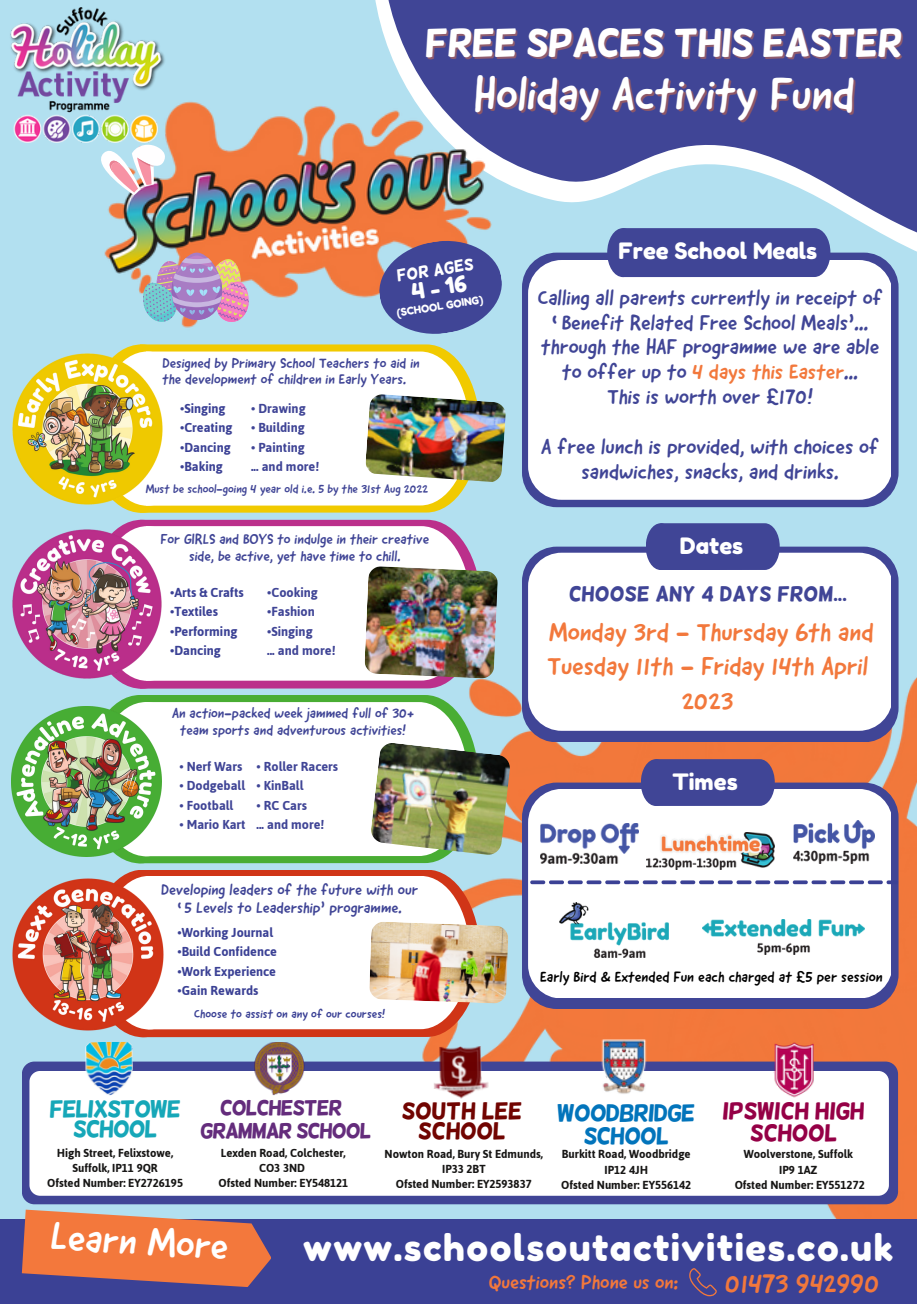
<style>
.page{position:relative;width:917px;height:1304px;background:#fff}
.page>*{position:absolute;margin:0;border:0;box-sizing:border-box;transform-origin:0 0}
.t1{font:46.25px "Good Dog New";color:#fff}
.t2{font:39.5px "Good Dog New";color:#fff}
.t3{font:38.5px "Helsinki";letter-spacing:-.03em;color:#fff}
.t4{font:36.25px "Fredoka One";letter-spacing:.04em;color:#fff}
.t5{font:27.5px "Good Dog New";color:#f2783c}
.t6{font:25.75px/34.5px "Good Dog New";color:#f2783c;text-align:center}
.t7{font:23.5px/22.5px "Helsinki";letter-spacing:-.02em;color:#950046;text-align:center}
.t8{font:23.5px/22.5px "Helsinki";letter-spacing:-.04em;color:#0274bb;text-align:center}
.t9{font:23.5px/20.8px "Helsinki";letter-spacing:-.05em;color:#16a7b8;text-align:center}
.t10{font:23.5px/20.8px "Helsinki";letter-spacing:-.02em;color:#710401;text-align:center}
.t11{font:22.5px "Fredoka One";color:#fff}
.t12{font:21.25px/24.8px "Good Dog New";color:#404596;text-align:center}
.t13{font:21px/22.8px "Helsinki";letter-spacing:-.05em;color:#642c7c;text-align:center}
.t14{font:20.75px "Helsinki";color:#404596}
.t15{font:20px "Good Dog New";color:#f2783c}
.t16{font:16.25px "Helsinki";color:#fff}
.t17{font:15.5px/18px "Good Dog New";color:#404596;text-align:center}
.t18{font:15px "Good Dog New";color:#000}
.t19{font:700 14.5px/19.5px "Jaldi";color:#404596}
.t20{font:700 14.5px "Jaldi";color:#3b4195}
.t21{font:14.5px/16.8px "Good Dog New";color:#404596;text-align:center}
.t22{font:14.25px/16.8px "Good Dog New";color:#404596}
.t23{font:700 13px/15.2px "Jaldi";color:#171615;text-align:center}
.t24{font:12.25px "Good Dog New";color:#404596}
.t25{font:12.25px "Good Dog New";color:#3b4195}
.t26{font:10.5px "Fredoka One";color:#fff}
.s1{color:#f2783c}
</style>
<div class="page">
<div style="left:0;top:0;width:917px;height:1303px;background:#b2e0f0"></div>
<img style="left:387px;top:552px;width:530px;height:667px">
<div style="left:0;top:1219px;width:917px;height:84px;background:#3b4195"></div>
<svg style="left:375px;top:0;width:542px;height:301px;fill:#404596"></svg>
<div style="left:522px;top:782px;width:376px;height:226px;background:#404596;border-radius:35px"></div>
<div style="left:528px;top:788px;width:363px;height:209px;background:#fff;border-radius:34px"></div>
<svg style="left:641px;top:759px;width:134px;height:46px;background:#484a95"></svg>
<img style="left:540px;top:823px;width:98px;height:40px">
<img style="left:647px;top:832px;width:127px;height:37px">
<img style="left:794px;top:820px;width:80px;height:43px">
<img style="left:560px;top:902px;width:108px;height:54px">
<img style="left:703px;top:919px;width:161px;height:35px">
<svg style="left:530px;top:880px;width:361px;height:4px"></svg>
<div style="left:522px;top:252px;width:376px;height:255px;background:#404596;border-radius:35px"></div>
<div style="left:528px;top:260px;width:363px;height:239px;background:#fff;border-radius:34px"></div>
<div style="left:607px;top:228px;width:223px;height:49px;background:#404596"></div>
<div style="left:522px;top:546px;width:376px;height:195px;background:#404596;border-radius:35px"></div>
<div style="left:528px;top:552px;width:363px;height:178px;background:#fff;border-radius:34px"></div>
<svg style="left:646px;top:523px;width:134px;height:47px"></svg>
<svg style="left:22px;top:1209px;width:249px;height:77px"></svg>
<svg style="left:197px;top:344px;width:279px;height:168px;fill:#f1ca00"></svg>
<div style="left:197px;top:351px;width:272px;height:154px;background:#fff"></div>
<svg style="left:122px;top:344px;width:75px;height:168px;background:#fbf6d9"></svg>
<img style="left:365px;top:394px;width:141px;height:88px">
<img style="left:12px;top:350px;width:154px;height:157px">
<svg style="left:197px;top:519px;width:284px;height:169px;fill:#bb308b"></svg>
<div style="left:197px;top:526px;width:273px;height:154px;background:#fff"></div>
<svg style="left:120px;top:519px;width:77px;height:169px;background:#f2dfed"></svg>
<img style="left:12px;top:526px;width:153px;height:156px">
<img style="left:364px;top:566px;width:134px;height:112px">
<svg style="left:195px;top:695px;width:283px;height:168px;fill:#49ad33"></svg>
<div style="left:195px;top:702px;width:273px;height:154px;background:#fff"></div>
<svg style="left:86px;top:695px;width:109px;height:168px;background:#dcefde"></svg>
<img style="left:370px;top:742px;width:141px;height:112px">
<img style="left:11px;top:706px;width:150px;height:150px">
<svg style="left:198px;top:869px;width:282px;height:167px;fill:#d03517"></svg>
<div style="left:198px;top:875px;width:272px;height:154px;background:#fff"></div>
<svg style="left:124px;top:870px;width:74px;height:167px;background:#f7e3df"></svg>
<img style="left:12px;top:875px;width:155px;height:158px">
<img style="left:369px;top:921px;width:139px;height:82px">
<svg style="left:689px;top:1268px;width:28px;height:27px"></svg>
<div style="left:22px;top:1061px;width:876px;height:143px;background:#404596;border-radius:13px"></div>
<div style="left:29px;top:1070px;width:859px;height:125px;background:#fff;border-radius:11px"></div>
<img style="left:774px;top:1036px;width:40px;height:62px">
<img style="left:595px;top:1037px;width:57px;height:57px">
<img style="left:433px;top:1045px;width:56px;height:54px">
<img style="left:104px;top:93px;width:389px;height:235px">
<svg style="left:376px;top:236px;width:129px;height:98px"></svg>
<img style="left:10px;top:8px;width:156px;height:135px">
<img style="left:251px;top:1042px;width:57px;height:53px">
<img style="left:81px;top:1041px;width:57px;height:54px">
<img style="left:85px;top:137px;width:87px;height:70px">
<img style="left:141px;top:252px;width:110px;height:72px">
<h3 class="t3" style="left:425px;top:21px;width:479px">FREE SPACES THIS EASTER</h3>
<h1 class="t1" style="left:474px;top:75px;width:382px">Holiday Activity Fund</h1>
<p class="t16" style="left:395px;top:267px;width:79px;rotate:-9deg">FOR AGES</p>
<h3 class="t11" style="left:409px;top:278px;width:58px;rotate:-9deg">4-16</h3>
<p class="t26" style="left:396px;top:306px;width:89px;rotate:-9deg">(SCHOOL GOING)</p>
<p class="t22" style="left:162px;top:355px;width:259px">Designed by Primary School Teachers to aid in the development of children in Early Years.</p>
<p class="t20" style="left:180px;top:399px;width:47px">•Singing</p>
<p class="t20" style="left:180px;top:419px;width:54px">•Creating</p>
<p class="t20" style="left:180px;top:438px;width:52px">•Dancing</p>
<p class="t20" style="left:180px;top:457px;width:44px">•Baking</p>
<p class="t19" style="left:251px;top:398px;width:56px">• Drawing</p>
<p class="t19" style="left:251px;top:417px;width:55px">• Building</p>
<p class="t19" style="left:251px;top:437px;width:69px">• Painting<br>... and more!</p>
<p class="t24" style="left:146px;top:484px;width:284px">Must be school-going 4 year old i.e. 5 by the 31st Aug 2022</p>
<p class="t21" style="left:161px;top:532px;width:270px">For GIRLS and BOYS to indulge in their creative side, be active, yet have time to chill.</p>
<p class="t20" style="left:170px;top:583px;width:75px">•Arts &amp; Crafts</p>
<p class="t20" style="left:170px;top:602px;width:49px">•Textiles</p>
<p class="t20" style="left:170px;top:622px;width:69px">•Performing</p>
<p class="t20" style="left:170px;top:641px;width:52px">•Dancing</p>
<p class="t19" style="left:267px;top:582px;width:52px">•Cooking</p>
<p class="t19" style="left:267px;top:601px;width:49px">•Fashion</p>
<p class="t19" style="left:267px;top:621px;width:70px">•Singing<br>... and more!</p>
<p class="t22" style="left:172px;top:706px;width:243px;text-align:center">An action-packed week jammed full of 30+ team sports and adventurous activities!</p>
<p class="t19" style="left:179px;top:756px;width:64px">• Nerf Wars</p>
<p class="t19" style="left:179px;top:775px;width:67px">• Dodgeball</p>
<p class="t19" style="left:179px;top:794px;width:55px">• Football</p>
<p class="t19" style="left:179px;top:814px;width:68px">• Mario Kart</p>
<p class="t19" style="left:257px;top:756px;width:83px">• Roller Racers</p>
<p class="t19" style="left:257px;top:775px;width:48px">• KinBall</p>
<p class="t19" style="left:257px;top:795px;width:69px">• RC Cars<br>... and more!</p>
<p class="t17" style="left:161px;top:882px;width:258px">Developing leaders of the future with our ‘5 Levels to Leadership’ programme.</p>
<p class="t20" style="left:178px;top:923px;width:97px">•Working Journal</p>
<p class="t20" style="left:178px;top:942px;width:101px">•Build Confidence</p>
<p class="t20" style="left:178px;top:962px;width:100px">•Work Experience</p>
<p class="t20" style="left:178px;top:981px;width:82px">•Gain Rewards</p>
<p class="t25" style="left:194px;top:1008px;width:193px">Choose to assist on any of our courses!</p>
<h3 class="t11" style="left:618px;top:237px;width:200px">Free School Meals</h3>
<h3 class="t12" style="left:538px;top:287px;width:347px">Calling all parents currently in receipt of ‘Benefit Related Free School Meals’... through the HAF programme we are able to offer up to <span class="s1">4 days this Easter</span>...<br>This is worth over £170!</h3>
<h3 class="t12" style="left:541px;top:436px;width:339px">A free lunch is provided, with choices of sandwiches, snacks, and drinks.</h3>
<h3 class="t11" style="left:680px;top:532px;width:65px">Dates</h3>
<h3 class="t14" style="left:569px;top:582px;width:280px">CHOOSE ANY 4 DAYS FROM...</h3>
<h3 class="t6" style="left:548px;top:617px;width:327px">Monday 3rd - Thursday 6th and<br>Tuesday 11th - Friday 14th April<br>2023</h3>
<h3 class="t11" style="left:672px;top:768px;width:67px">Times</h3>
<p class="t18" style="left:540px;top:970px;width:344px">Early Bird &amp; Extended Fun each charged at £5 per session</p>
<h3 class="t9" style="left:49px;top:1097px;width:133px">FELIXSTOWE<br>SCHOOL</h3>
<p class="t23" style="left:47px;top:1144px;width:137px">High Street, Felixstowe,<br>Suffolk, IP11 9QR<br>Ofsted Number: EY2726195</p>
<h3 class="t13" style="left:200px;top:1096px;width:173px">COLCHESTER<br>GRAMMAR SCHOOL</h3>
<p class="t23" style="left:218px;top:1144px;width:131px">Lexden Road, Colchester,<br>CO3 3ND<br>Ofsted Number: EY548121</p>
<h3 class="t10" style="left:401px;top:1099px;width:122px">SOUTH LEE<br>SCHOOL</h3>
<p class="t23" style="left:385px;top:1145px;width:160px">Nowton Road, Bury St Edmunds,<br>IP33 2BT<br>Ofsted Number: EY2593837</p>
<h3 class="t8" style="left:557px;top:1101px;width:139px">WOODBRIDGE<br>SCHOOL</h3>
<p class="t23" style="left:561px;top:1145px;width:132px">Burkitt Road, Woodbridge<br>IP12 4JH<br>Ofsted Number: EY556142</p>
<h3 class="t7" style="left:722px;top:1099px;width:144px">IPSWICH HIGH<br>SCHOOL</h3>
<p class="t23" style="left:735px;top:1145px;width:132px">Woolverstone, Suffolk<br>IP9 1AZ<br>Ofsted Number: EY551272</p>
<h2 class="t2" style="left:51px;top:1220px;width:180px;rotate:3deg">Learn More</h2>
<h3 class="t4" style="left:303px;top:1225px;width:591px">www.schoolsoutactivities.co.uk</h3>
<h3 class="t15" style="left:489px;top:1273px;width:191px">Questions? Phone us on:</h3>
<h3 class="t5" style="left:725px;top:1271px;width:157px">01473 942990</h3>
</div>
